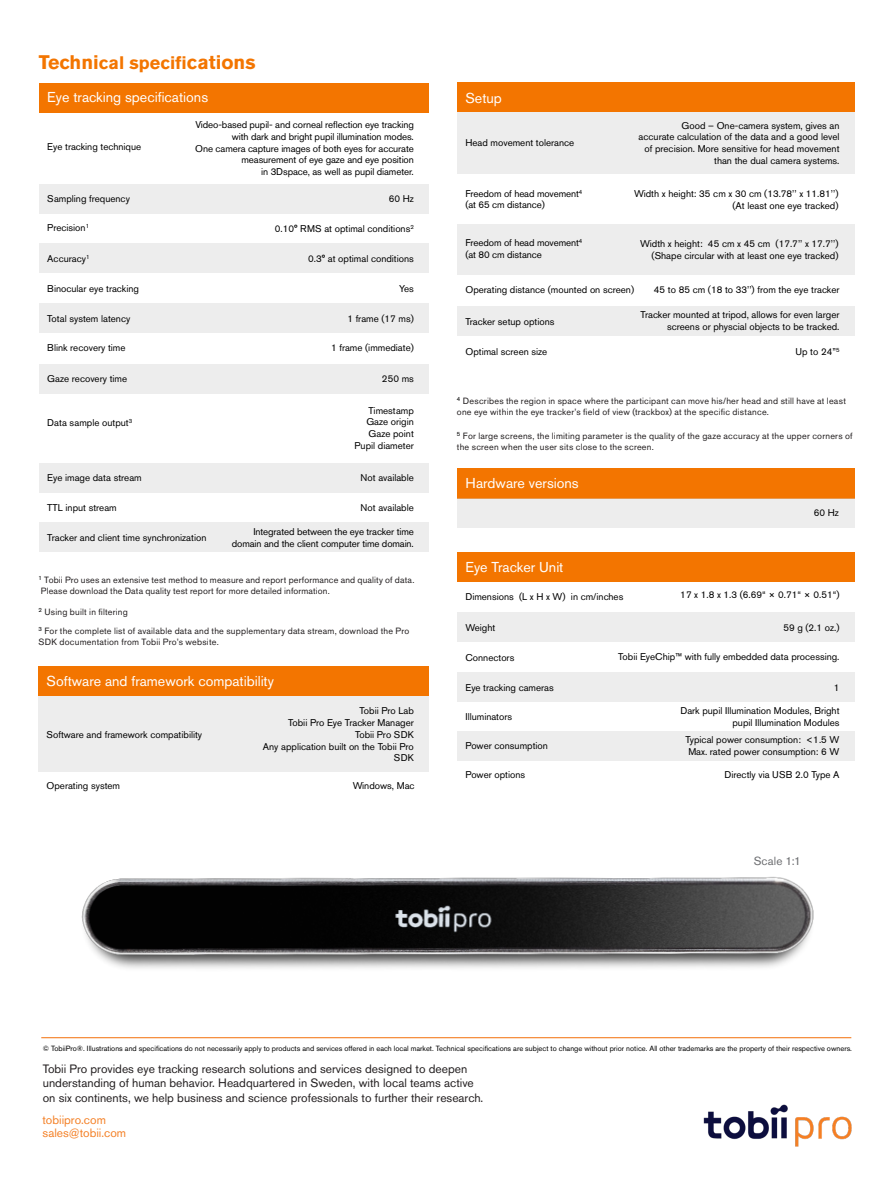
<style>
.page{position:relative;width:893px;height:1187px;background:#fff}
.page>*{position:absolute;margin:0;border:0;box-sizing:border-box;transform-origin:0 0}
.t1{font:700 19.5px "Akzidenz Grotesk BE";color:#f37500}
.t2{font:14.25px "Akzidenz Grotesk BE";color:#fff}
.t3{font:12px/14.4px "Akzidenz Grotesk BE";color:#231f20}
.t4{font:12px/13.5px "Akzidenz Grotesk BE";color:#f48026}
.image_caption{font:11.7px "Akzidenz Grotesk BE";letter-spacing:.01em;color:#6c6d70}
.t5{font:9.75px/11.7px "Akzidenz Grotesk BE";color:#000;text-align:right}
.t6{font:9px/10.8px "Akzidenz Grotesk BE";letter-spacing:.025em;color:#231f20}
.t7{font:7.5px "Akzidenz Grotesk BE";color:#000}
.s1{font-size:18px}
</style>
<div class="page">
<img style="left:49px;top:876px;width:794px;height:163px">
<img style="left:703px;top:1104px;width:149px;height:43px">
<hr style="left:41px;top:1037px;width:810px;height:1px;background:#f48026">
<div style="left:39px;top:83px;width:389px;height:30px;background:#f37500"></div>
<div style="left:457px;top:552px;width:397px;height:30px;background:#f37500"></div>
<div style="left:39px;top:184px;width:389px;height:29px;background:#ededed"></div>
<div style="left:457px;top:223px;width:397px;height:51px;background:#ededed"></div>
<div style="left:39px;top:364px;width:389px;height:29px;background:#ededed"></div>
<div style="left:457px;top:731px;width:397px;height:29px;background:#ededed"></div>
<div style="left:39px;top:243px;width:389px;height:30px;background:#ededed"></div>
<div style="left:457px;top:306px;width:397px;height:30px;background:#ededed"></div>
<div style="left:457px;top:612px;width:397px;height:30px;background:#ededed"></div>
<div style="left:39px;top:462px;width:389px;height:30px;background:#ededed"></div>
<div style="left:39px;top:303px;width:389px;height:30px;background:#ededed"></div>
<div style="left:457px;top:672px;width:397px;height:29px;background:#ededed"></div>
<div style="left:39px;top:522px;width:389px;height:30px;background:#ededed"></div>
<div style="left:457px;top:468px;width:397px;height:30px;background:#f37500"></div>
<div style="left:457px;top:498px;width:397px;height:29px;background:#ededed"></div>
<div style="left:38px;top:665px;width:390px;height:30px;background:#f37500"></div>
<div style="left:38px;top:695px;width:390px;height:76px;background:#ededed"></div>
<div style="left:457px;top:82px;width:397px;height:30px;background:#f37500"></div>
<div style="left:457px;top:112px;width:397px;height:62px;background:#ededed"></div>
<p class="t1" style="left:39px;top:50px;width:218px">Techni<span class="s1">cal specifi</span>cations</p>
<p class="t2" style="left:47px;top:89px;width:162px">Eye tracking specifications</p>
<p class="t5" style="left:47px;top:141px;width:95px">Eye tracking technique</p>
<p class="t5" style="left:196px;top:119px;width:220px">Video-based pupil- and corneal reflection eye tracking with dark and bright pupil illumination modes.</p>
<p class="t5" style="left:195px;top:142px;width:220px">One camera capture images of both eyes for accurate measurement of eye gaze and eye position</p>
<p class="t5" style="left:261px;top:166px;width:154px">in 3Dspace, as well as pupil diameter.</p>
<p class="t5" style="left:47px;top:192px;width:84px">Sampling frequency</p>
<p class="t5" style="left:389px;top:192px;width:27px">60 Hz</p>
<p class="t5" style="left:47px;top:222px;width:43px">Precision<sup>1</sup></p>
<p class="t5" style="left:275px;top:223px;width:140px">0.10° RMS at optimal conditions<sup>2</sup></p>
<p class="t5" style="left:47px;top:252px;width:44px">Accuracy<sup>1</sup></p>
<p class="t5" style="left:308px;top:252px;width:107px">0.3° at optimal conditions</p>
<p class="t5" style="left:47px;top:282px;width:93px">Binocular eye tracking</p>
<p class="t5" style="left:399px;top:282px;width:16px">Yes</p>
<p class="t5" style="left:47px;top:312px;width:85px">Total system latency</p>
<p class="t5" style="left:347px;top:312px;width:68px">1 frame (17 ms)</p>
<p class="t5" style="left:47px;top:342px;width:80px">Blink recovery time</p>
<p class="t5" style="left:331px;top:342px;width:84px">1 frame (immediate)</p>
<p class="t5" style="left:47px;top:372px;width:81px">Gaze recovery time</p>
<p class="t5" style="left:382px;top:372px;width:33px">250 ms</p>
<p class="t5" style="left:47px;top:417px;width:86px">Data sample output<sup>3</sup></p>
<p class="t5" style="left:369px;top:404px;width:47px">Timestamp</p>
<p class="t5" style="left:366px;top:416px;width:49px">Gaze origin</p>
<p class="t5" style="left:369px;top:428px;width:47px">Gaze point</p>
<p class="t5" style="left:355px;top:439px;width:61px">Pupil diameter</p>
<p class="t5" style="left:47px;top:472px;width:96px">Eye image data stream</p>
<p class="t5" style="left:361px;top:471px;width:55px">Not available</p>
<p class="t5" style="left:47px;top:501px;width:71px">TTL input stream</p>
<p class="t5" style="left:361px;top:501px;width:55px">Not available</p>
<p class="t5" style="left:47px;top:531px;width:161px">Tracker and client time synchronization</p>
<p class="t5" style="left:232px;top:525px;width:183px">Integrated between the eye tracker time domain and the client computer time domain.</p>
<p class="t6" style="left:39px;top:574px;width:377px"><sup>1</sup> Tobii Pro uses an extensive test method to measure and report performance and quality of data.</p>
<p class="t6" style="left:41px;top:585px;width:291px">Please download the Data quality test report for more detailed information.</p>
<p class="t6" style="left:39px;top:606px;width:91px"><sup>2</sup> Using built in filtering</p>
<p class="t6" style="left:39px;top:625px;width:372px"><sup>3</sup> For the complete list of available data and the supplementary data stream, download the Pro<br>SDK documentation from Tobii Pro’s website.</p>
<p class="t2" style="left:47px;top:672px;width:229px">Software and framework compatibility</p>
<p class="t5" style="left:47px;top:729px;width:157px">Software and framework compatibility</p>
<p class="t5" style="left:360px;top:705px;width:56px">Tobii Pro Lab</p>
<p class="t5" style="left:288px;top:716px;width:127px">Tobii Pro Eye Tracker Manager</p>
<p class="t5" style="left:355px;top:728px;width:60px">Tobii Pro SDK</p>
<p class="t5" style="left:263px;top:740px;width:152px">Any application built on the Tobii Pro<br>SDK</p>
<p class="t5" style="left:47px;top:780px;width:75px">Operating system</p>
<p class="t5" style="left:353px;top:780px;width:63px">Windows, Mac</p>
<p class="t2" style="left:465px;top:89px;width:38px">Setup</p>
<p class="t5" style="left:465px;top:137px;width:110px">Head movement tolerance</p>
<p class="t5" style="left:465px;top:187px;width:118px">Freedom of head movement<sup>4</sup></p>
<p class="t5" style="left:465px;top:199px;width:81px">(at 65 cm distance)</p>
<p class="t5" style="left:465px;top:237px;width:118px">Freedom of head movement<sup>4</sup></p>
<p class="t5" style="left:465px;top:248px;width:78px">(at 80 cm distance</p>
<p class="t5" style="left:682px;top:119px;width:159px">Good – One-camera system, gives an</p>
<p class="t5" style="left:639px;top:131px;width:202px">accurate calculation of the data and a good level</p>
<p class="t5" style="left:644px;top:143px;width:197px">of precision. More sensitive for head movement</p>
<p class="t5" style="left:714px;top:154px;width:127px">than the dual camera systems.</p>
<p class="t5" style="left:634px;top:188px;width:206px">Width x height: 35 cm x 30 cm (13.78’’ x 11.81’’) (At least one eye tracked)</p>
<p class="t5" style="left:640px;top:237px;width:200px">Width x height: 45 cm x 45 cm (17.7’’ x 17.7’’)</p>
<p class="t5" style="left:652px;top:249px;width:188px">(Shape circular with at least one eye tracked)</p>
<p class="t5" style="left:465px;top:283px;width:170px">Operating distance (mounted on screen)</p>
<p class="t5" style="left:654px;top:284px;width:187px">45 to 85 cm (18 to 33’’) from the eye tracker</p>
<p class="t5" style="left:465px;top:315px;width:91px">Tracker setup options</p>
<p class="t5" style="left:465px;top:345px;width:83px">Optimal screen size</p>
<p class="t5" style="left:641px;top:309px;width:200px">Tracker mounted at tripod, allows for even larger screens or physcial objects to be tracked.</p>
<p class="t5" style="left:795px;top:345px;width:46px">Up to 24”<sup>5</sup></p>
<p class="t6" style="left:457px;top:395px;width:390px"><sup>4</sup> Describes the region in space where the participant can move his/her head and still have at least one eye within the eye tracker’s field of view (trackbox) at the specific distance.</p>
<p class="t6" style="left:457px;top:430px;width:397px"><sup>5</sup> For large screens, the limiting parameter is the quality of the gaze accuracy at the upper corners of the screen when the user sits close to the screen.</p>
<p class="t2" style="left:466px;top:475px;width:115px">Hardware versions</p>
<p class="t2" style="left:465px;top:558px;width:100px">Eye Tracker Unit</p>
<p class="t5" style="left:465px;top:591px;width:159px">Dimensions (L x H x W) in cm/inches</p>
<p class="t5" style="left:465px;top:621px;width:31px">Weight</p>
<p class="t5" style="left:814px;top:507px;width:27px">60 Hz</p>
<p class="t5" style="left:680px;top:589px;width:161px">17 x 1.8 x 1.3 (6.69“ × 0.71“ × 0.51“)</p>
<p class="t5" style="left:783px;top:621px;width:58px">59 g (2.1 oz.)</p>
<p class="t5" style="left:465px;top:651px;width:50px">Connectors</p>
<p class="t5" style="left:618px;top:651px;width:223px">Tobii EyeChip™ with fully embedded data processing.</p>
<p class="t5" style="left:465px;top:681px;width:90px">Eye tracking cameras</p>
<p class="t5" style="left:834px;top:681px;width:7px">1</p>
<p class="t5" style="left:465px;top:711px;width:48px">Illuminators</p>
<p class="t5" style="left:680px;top:705px;width:161px">Dark pupil Illumination Modules, Bright pupil Illumination Modules</p>
<p class="t5" style="left:465px;top:740px;width:84px">Power consumption</p>
<p class="t5" style="left:465px;top:769px;width:61px">Power options</p>
<p class="t5" style="left:686px;top:733px;width:155px">Typical power consumption: &lt;1.5 W</p>
<p class="t5" style="left:688px;top:745px;width:153px">Max. rated power consumption: 6 W</p>
<p class="t5" style="left:724px;top:768px;width:116px">Directly via USB 2.0 Type A</p>
<p class="image_caption" style="left:754px;top:854px;width:49px">Scale 1:1</p>
<p class="t7" style="left:43px;top:1044px;width:811px">© TobiiPro®. Illustrations and specifications do not necessarily apply to products and services offered in each local market. Technical specifications are subject to change without prior notice. All other trademarks are the property of their respective owners.</p>
<p class="t3" style="left:43px;top:1061px;width:442px">Tobii Pro provides eye tracking research solutions and services designed to deepen understanding of human behavior. Headquartered in Sweden, with local teams active on six continents, we help business and science professionals to further their research.</p>
<p class="t4" style="left:42px;top:1112px;width:85px">tobiipro.com sales@tobii.com</p>
</div>
